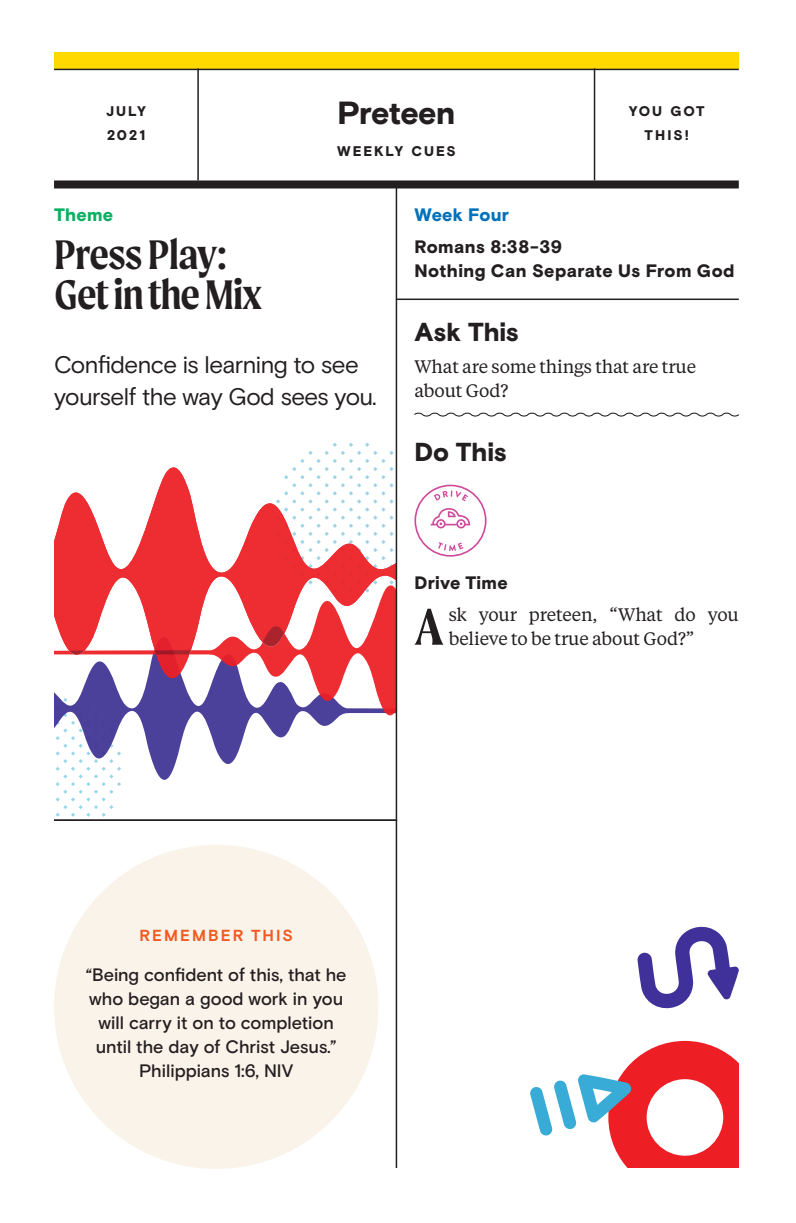
<style>
.page{position:relative;width:796px;height:1223px;background:#fff}
.page>*{position:absolute;margin:0;border:0;box-sizing:border-box;transform-origin:0 0}
.t1{font:600 55px "Moret";color:#231f20}
.t2{font:600 44px/40px "Moret";letter-spacing:-.02em;color:#231f20}
.t3{font:900 32px "Basis Grotesque";letter-spacing:-.025em;color:#231f20}
.t4{font:900 26px "Basis Grotesque";letter-spacing:-.005em;color:#231f20}
.t5{font:24px/32px "Basis Grotesque";letter-spacing:-.025em;color:#231f20}
.t6{font:500 18px/24px "Basis Grotesque";color:#231f20;text-align:center}
.t7{font:18px/24px "Tiempos Text";letter-spacing:-.01em;color:#231f20}
.t8{font:900 18px/24px "Basis Grotesque";letter-spacing:.02em;color:#231f20}
.t9{font:900 18px "Basis Grotesque";letter-spacing:.01em;color:#0071bb}
.t10{font:900 18px "Basis Grotesque";letter-spacing:.015em;color:#0bae62}
.t11{font:700 16px "Basis Grotesque";letter-spacing:.13em;color:#f15921}
.t12{font:900 14px/24px "Basis Grotesque";letter-spacing:.135em;color:#231f20;text-align:center}
</style>
<div class="page">
<svg style="left:54px;top:442px;width:341px;height:374px"></svg>
<div style="left:54px;top:52px;width:684px;height:16px;background:#ffd900"></div>
<hr style="left:197px;top:68px;width:2px;height:112px;background:#231f20">
<hr style="left:593px;top:68px;width:2px;height:112px;background:#231f20">
<hr style="left:54px;top:69px;width:684px;height:1px;background:#231f20">
<hr style="left:395px;top:187px;width:2px;height:980px;background:#231f20">
<hr style="left:54px;top:819px;width:343px;height:2px;background:#231f20">
<div style="left:54px;top:180px;width:684px;height:8px;background:#231f20"></div>
<hr style="left:396px;top:298px;width:342px;height:2px;background:#231f20">
<svg style="left:414px;top:412px;width:325px;height:5px"></svg>
<svg style="left:414px;top:484px;width:72px;height:72px"></svg>
<div style="left:54px;top:844px;width:324px;height:324px;background:#f9f3ea;border-radius:50%"></div>
<svg style="left:530px;top:1040px;width:208px;height:128px"></svg>
<svg style="left:637px;top:926px;width:101px;height:82px"></svg>
<p class="t12" style="left:106px;top:100px;width:41px;text-align:left">JULY<br>2021</p>
<p class="t10" style="left:54px;top:203px;width:60px">Theme</p>
<h2 class="t2" style="left:54px;top:233px;width:209px">Press Play:<br>Get in the Mix</h2>
<h3 class="t3" style="left:337px;top:94px;width:119px">Preteen</h3>
<p class="t12" style="left:337px;top:140px;width:120px">WEEKLY CUES</p>
<p class="t12" style="left:628px;top:100px;width:77px">YOU GOT<br>THIS!</p>
<p class="t9" style="left:414px;top:203px;width:96px">Week Four</p>
<p class="t8" style="left:414px;top:235px;width:321px">Romans 8:38-39<br>Nothing Can Separate Us From God</p>
<h3 class="t5" style="left:54px;top:348px;width:324px">Confidence is learning to see yourself the way God sees you.</h3>
<h3 class="t4" style="left:414px;top:316px;width:106px">Ask This</h3>
<p class="t7" style="left:414px;top:353px;width:283px">What are some things that are true about God?</p>
<h3 class="t4" style="left:414px;top:436px;width:94px">Do This</h3>
<p class="t8" style="left:414px;top:571px;width:95px">Drive Time</p>
<h1 class="t1" style="left:414px;top:595px;width:31px">A</h1>
<p class="t7" style="left:448px;top:601px;width:291px">sk your preteen, “What do you believe to be true about God?”</p>
<p class="t11" style="left:139px;top:925px;width:155px">REMEMBER THIS</p>
<p class="t6" style="left:86px;top:963px;width:262px">“Being confident of this, that he who began a good work in you will carry it on to completion until the day of Christ Jesus.”<br>Philippians 1:6, NIV</p>
</div>
